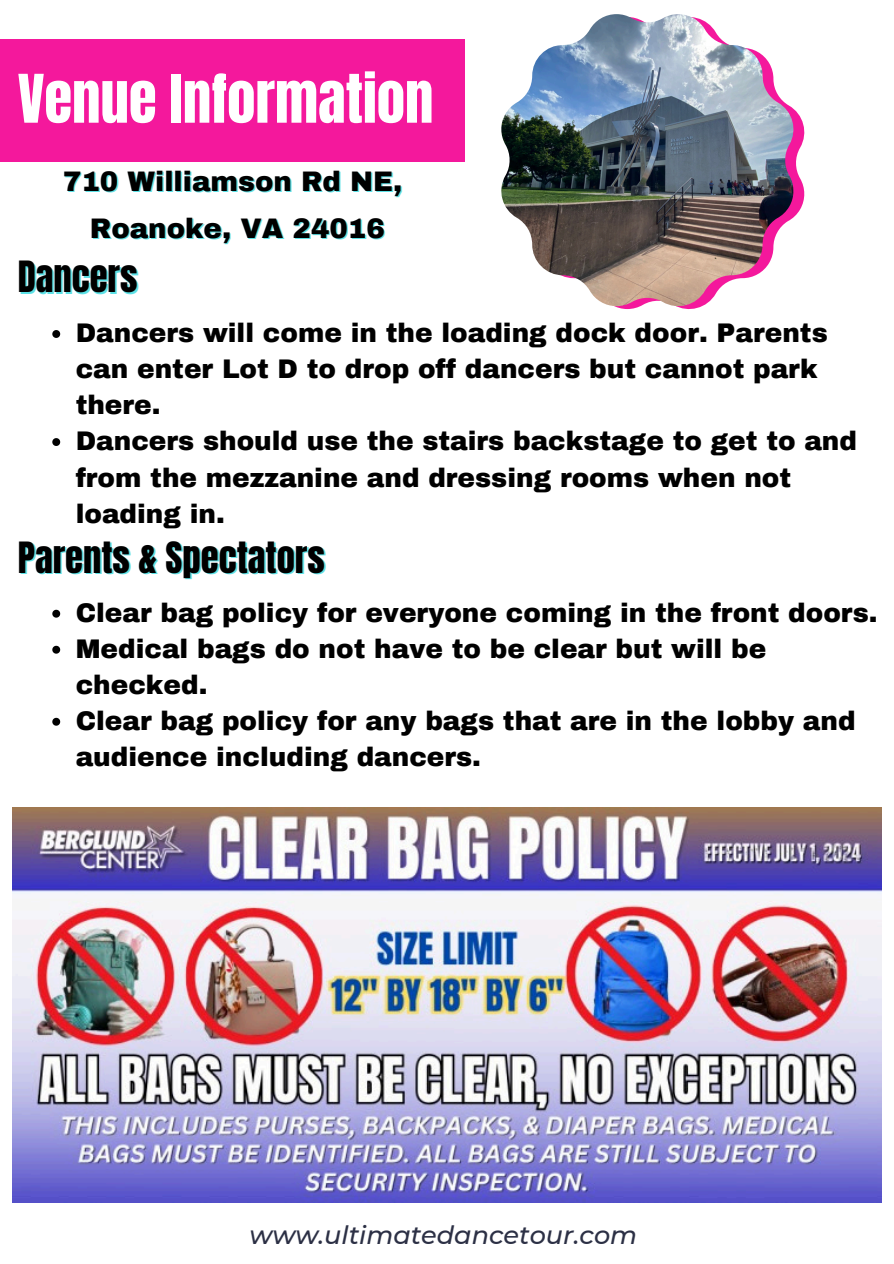
<style>
.page{position:relative;width:894px;height:1264px;background:#fff}
.page>*{position:absolute;margin:0;border:0;box-sizing:border-box;transform-origin:0 0}
.t1{font:56.85px "Anton";color:#fff}
.t2{font:36.6px "Anton";color:#000}
.t3{font:900 27.6px "Archivo";color:#000}
.t4{font:900 26.25px/36px "Archivo";color:#000}
.t5{font:italic 500 25.5px "Montserrat";color:#2c3045}
</style>
<div class="page">
<div style="left:0;top:39px;width:465px;height:123px;background:#f4189c"></div>
<img style="left:13px;top:807px;width:867px;height:395px">
<svg style="left:614px;top:108px;width:190px;height:201px"></svg>
<img style="left:501px;top:14px;width:292px;height:292px">
<svg style="left:52px;top:609px;width:8px;height:8px"></svg>
<svg style="left:52px;top:645px;width:8px;height:8px"></svg>
<svg style="left:52px;top:717px;width:8px;height:8px"></svg>
<svg style="left:52px;top:330px;width:8px;height:8px"></svg>
<svg style="left:52px;top:438px;width:8px;height:8px"></svg>
<p class="t1" style="left:18px;top:58px;width:417px">Venue Information</p>
<p class="t3" style="left:63px;top:167px;width:341px">710 Williamson Rd NE,</p>
<h3 class="t3" style="left:90px;top:214px;width:296px">Roanoke, VA 24016</h3>
<p class="t2" style="left:18px;top:250px;width:121px">Dancers</p>
<p class="t4" style="left:76px;top:315px;width:753px">Dancers will come in the loading dock door. Parents can enter Lot D to drop off dancers but cannot park there.</p>
<p class="t4" style="left:76px;top:423px;width:782px">Dancers should use the stairs backstage to get to and from the mezzanine and dressing rooms when not loading in.</p>
<p class="t2" style="left:18px;top:531px;width:308px">Parents &amp; Spectators</p>
<p class="t4" style="left:76px;top:595px;width:803px">Clear bag policy for everyone coming in the front doors.</p>
<p class="t4" style="left:76px;top:631px;width:692px">Medical bags do not have to be clear but will be checked.</p>
<h2 class="t4" style="left:76px;top:703px;width:781px">Clear bag policy for any bags that are in the lobby and audience including dancers.</h2>
<h1 class="t5" style="left:249px;top:1218px;width:389px">www.ultimatedancetour.com</h1>
</div>
